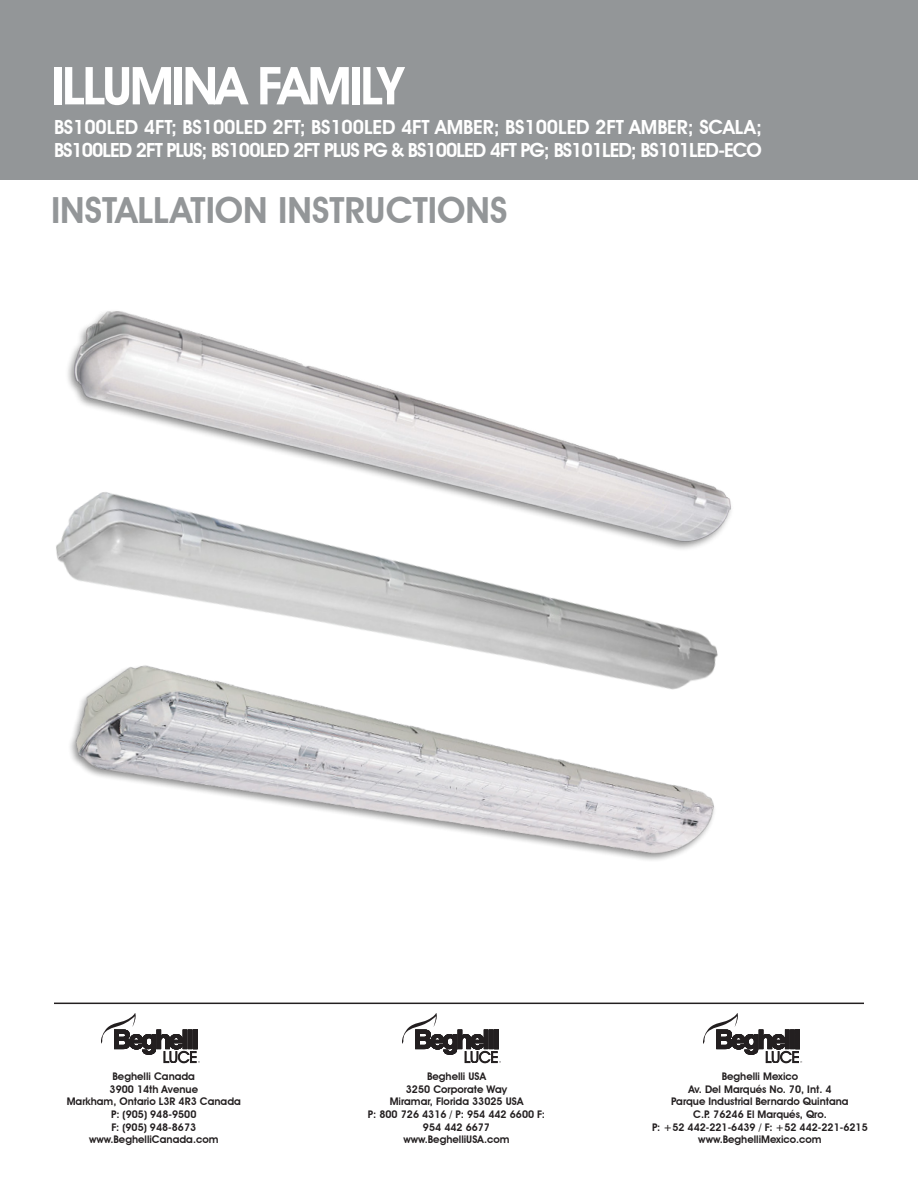
<style>
.page{position:relative;width:918px;height:1188px;background:#fff}
.page>*{position:absolute;margin:0;border:0;box-sizing:border-box;transform-origin:0 0}
.t1{font:600 52.5px "Avant Garde IT Cby BT";letter-spacing:-.05em;color:#fff}
.t2{font:600 36px "Avant Garde IT Cby BT";color:#939698}
.t3{font:600 19.5px/23.4px "Avant Garde IT Cby BT";letter-spacing:-.05em;color:#fff}
.t4{font:600 10.5px/12.6px "Avant Garde IT Cby BT";color:#231f20;text-align:center}
</style>
<div class="page">
<div style="left:0;top:0;width:918px;height:179px;background:#939698"></div>
<img style="left:67px;top:311px;width:484px;height:126px">
<hr style="left:54px;top:1003px;width:810px;height:1px;background:#231f20">
<svg style="left:102px;top:1013px;width:98px;height:50px"></svg>
<svg style="left:403px;top:1013px;width:98px;height:50px"></svg>
<svg style="left:704px;top:1013px;width:98px;height:50px"></svg>
<img style="left:70px;top:751px;width:644px;height:110px">
<img style="left:56px;top:437px;width:675px;height:314px">
<p class="t1" style="left:51px;top:54px;width:354px">ILLUMINA FAMILY</p>
<p class="t3" style="left:54px;top:115px;width:710px">BS100LED 4FT; BS100LED 2FT; BS100LED 4FT AMBER; BS100LED 2FT AMBER; SCALA;<br>BS100LED 2FT PLUS; BS100LED 2FT PLUS PG &amp; BS100LED 4FT PG; BS101LED; BS101LED-ECO</p>
<p class="t2" style="left:51px;top:189px;width:458px">INSTALLATION INSTRUCTIONS</p>
<p class="t4" style="left:67px;top:1070px;width:176px">Beghelli Canada<br>3900 14th Avenue<br>Markham, Ontario L3R 4R3 Canada<br>P: (905) 948-9500<br>F: (905) 948-8673 www.BeghelliCanada.com</p>
<p class="t4" style="left:368px;top:1070px;width:179px">Beghelli USA<br>3250 Corporate Way<br>Miramar, Florida 33025 USA<br>P: 800 726 4316 / P: 954 442 6600 F:<br>954 442 6677<br>www.BeghelliUSA.com</p>
<p class="t4" style="left:671px;top:1070px;width:179px">Beghelli Mexico<br>Av. Del Marqués No. 70, Int. 4<br>Parque Industrial Bernardo Quintana</p>
<p class="t4" style="left:693px;top:1108px;width:135px">C.P. 76246 El Marqués, Qro.</p>
<p class="t4" style="left:652px;top:1120px;width:217px">P: +52 442-221-6439 / F: +52 442-221-6215</p>
<p class="t4" style="left:698px;top:1133px;width:125px">www.BeghelliMexico.com</p>
</div>
